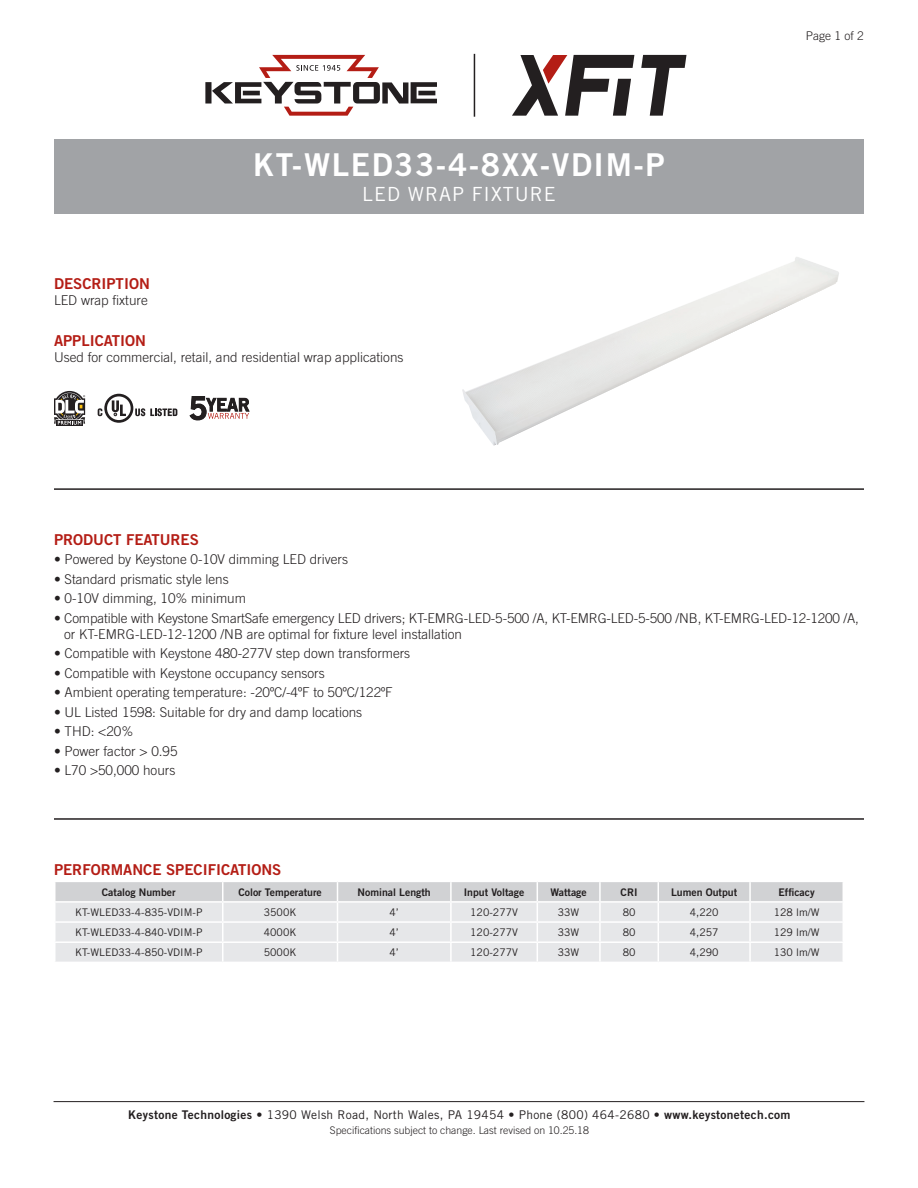
<style>
.page{position:relative;width:918px;height:1188px;background:#fff}
.page>*{position:absolute;margin:0;border:0;box-sizing:border-box;transform-origin:0 0}
.t1{font:31.5px "Trade Gothic Bold Two";letter-spacing:.05em;color:#fff}
.t2{font:19.5px "Trade Gothic";letter-spacing:.05em;color:#fff}
.t3{font:15px "Trade Gothic Bold Two";color:#b41d15}
.t4{font:300 13.5px/16.2px "Trade Gothic";color:#231f20}
.t5{font:12px "Trade Gothic";letter-spacing:.025em;color:#231f20}
.t6{font:300 12px "Trade Gothic";color:#231f20}
.t7{font:10.5px "Trade Gothic";color:#231f20}
.t8{font:10.5px "Trade Gothic Bold Two";color:#231f20}
.t9{font:300 10.5px "Trade Gothic";color:#231f20}
.s1{font-family:"Trade Gothic Bold Two"}
</style>
<div class="page">
<svg style="left:55px;top:882px;width:788px;height:80px;background:#e2e3e5"></svg>
<hr style="left:54px;top:818px;width:810px;height:2px;background:#231f20">
<hr style="left:54px;top:488px;width:810px;height:2px;background:#231f20">
<div style="left:54px;top:140px;width:810px;height:74px;background:#a1a3a6"></div>
<svg style="left:512px;top:55px;width:174px;height:61px"></svg>
<svg style="left:205px;top:55px;width:232px;height:61px"></svg>
<hr style="left:474px;top:54px;width:1px;height:63px;background:#231f20">
<img style="left:462px;top:257px;width:377px;height:189px">
<svg style="left:98px;top:394px;width:79px;height:29px"></svg>
<svg style="left:190px;top:396px;width:59px;height:24px"></svg>
<div style="left:56px;top:420px;width:27px;height:6px;background:#231f20"></div>
<svg style="left:54px;top:391px;width:31px;height:34px"></svg>
<hr style="left:54px;top:1101px;width:810px;height:1px;background:#231f20">
<p class="t3" style="left:54px;top:274px;width:97px">DESCRIPTION</p>
<p class="t4" style="left:54px;top:292px;width:95px">LED wrap fixture</p>
<p class="t1" style="left:253px;top:145px;width:413px">KT-WLED33-4-8XX-VDIM-P</p>
<p class="t2" style="left:362px;top:183px;width:195px">LED WRAP FIXTURE</p>
<p class="t3" style="left:54px;top:331px;width:93px">APPLICATION</p>
<p class="t4" style="left:54px;top:349px;width:351px">Used for commercial, retail, and residential wrap applications</p>
<p class="t6" style="left:806px;top:29px;width:60px">Page 1 of 2</p>
<p class="t3" style="left:54px;top:530px;width:146px">PRODUCT FEATURES</p>
<p class="t4" style="left:54px;top:551px;width:296px">• Powered by Keystone 0-10V dimming LED drivers</p>
<p class="t4" style="left:54px;top:571px;width:176px">• Standard prismatic style lens</p>
<p class="t4" style="left:54px;top:590px;width:194px">• 0-10V dimming, 10% minimum</p>
<p class="t4" style="left:64px;top:610px;width:796px;text-indent:-10px">• Compatible with Keystone SmartSafe emergency LED drivers; KT-EMRG-LED-5-500 /A, KT-EMRG-LED-5-500 /NB, KT-EMRG-LED-12-1200 /A, or KT-EMRG-LED-12-1200 /NB are optimal for fixture level installation</p>
<p class="t4" style="left:54px;top:645px;width:358px">• Compatible with Keystone 480-277V step down transformers</p>
<p class="t4" style="left:54px;top:665px;width:272px">• Compatible with Keystone occupancy sensors</p>
<p class="t4" style="left:54px;top:684px;width:340px">• Ambient operating temperature: -20ºC/-4ºF to 50ºC/122ºF</p>
<p class="t4" style="left:54px;top:704px;width:310px">• UL Listed 1598: Suitable for dry and damp locations</p>
<p class="t4" style="left:54px;top:723px;width:81px">• THD: &lt;20%</p>
<p class="t4" style="left:54px;top:743px;width:125px">• Power factor &gt; 0.95</p>
<p class="t4" style="left:54px;top:762px;width:123px">• L70 &gt;50,000 hours</p>
<p class="t3" style="left:54px;top:860px;width:229px">PERFORMANCE SPECIFICATIONS</p>
<p class="t8" style="left:102px;top:886px;width:75px">Catalog Number</p>
<p class="t8" style="left:238px;top:886px;width:85px">Color Temperature</p>
<p class="t8" style="left:358px;top:886px;width:75px">Nominal Length</p>
<p class="t8" style="left:464px;top:886px;width:62px">Input Voltage</p>
<p class="t8" style="left:550px;top:886px;width:38px">Wattage</p>
<p class="t8" style="left:621px;top:886px;width:18px">CRI</p>
<p class="t8" style="left:671px;top:886px;width:68px">Lumen Output</p>
<p class="t8" style="left:779px;top:886px;width:38px">Efficacy</p>
<p class="t7" style="left:75px;top:906px;width:129px">KT-WLED33-4-835-VDIM-P</p>
<p class="t7" style="left:264px;top:906px;width:34px">3500K</p>
<p class="t7" style="left:390px;top:906px;width:11px">4’</p>
<p class="t7" style="left:470px;top:906px;width:49px">120-277V</p>
<p class="t7" style="left:558px;top:906px;width:23px">33W</p>
<p class="t7" style="left:623px;top:906px;width:14px">80</p>
<p class="t7" style="left:690px;top:906px;width:30px">4,220</p>
<p class="t7" style="left:774px;top:906px;width:47px">128 lm/W</p>
<p class="t7" style="left:75px;top:926px;width:129px">KT-WLED33-4-840-VDIM-P</p>
<p class="t7" style="left:264px;top:926px;width:34px">4000K</p>
<p class="t7" style="left:390px;top:926px;width:11px">4’</p>
<p class="t7" style="left:470px;top:926px;width:49px">120-277V</p>
<p class="t7" style="left:558px;top:926px;width:23px">33W</p>
<p class="t7" style="left:623px;top:926px;width:14px">80</p>
<p class="t7" style="left:690px;top:926px;width:30px">4,257</p>
<p class="t7" style="left:774px;top:926px;width:47px">129 lm/W</p>
<p class="t7" style="left:75px;top:946px;width:129px">KT-WLED33-4-850-VDIM-P</p>
<p class="t7" style="left:264px;top:946px;width:34px">5000K</p>
<p class="t7" style="left:390px;top:946px;width:11px">4’</p>
<p class="t7" style="left:470px;top:946px;width:49px">120-277V</p>
<p class="t7" style="left:558px;top:946px;width:23px">33W</p>
<p class="t7" style="left:623px;top:946px;width:14px">80</p>
<p class="t7" style="left:690px;top:946px;width:30px">4,290</p>
<p class="t7" style="left:774px;top:946px;width:47px">130 lm/W</p>
<p class="t5" style="left:128px;top:1107px;width:664px"><span class="s1">Keystone Technologies •</span> 1390 Welsh Road, North Wales, PA 19454 <span class="s1">•</span> Phone (800) 464-2680 • <span class="s1">www.keystonetech.com</span></p>
<p class="t9" style="left:330px;top:1124px;width:261px">Specifications subject to change. Last revised on 10.25.18</p>
</div>
